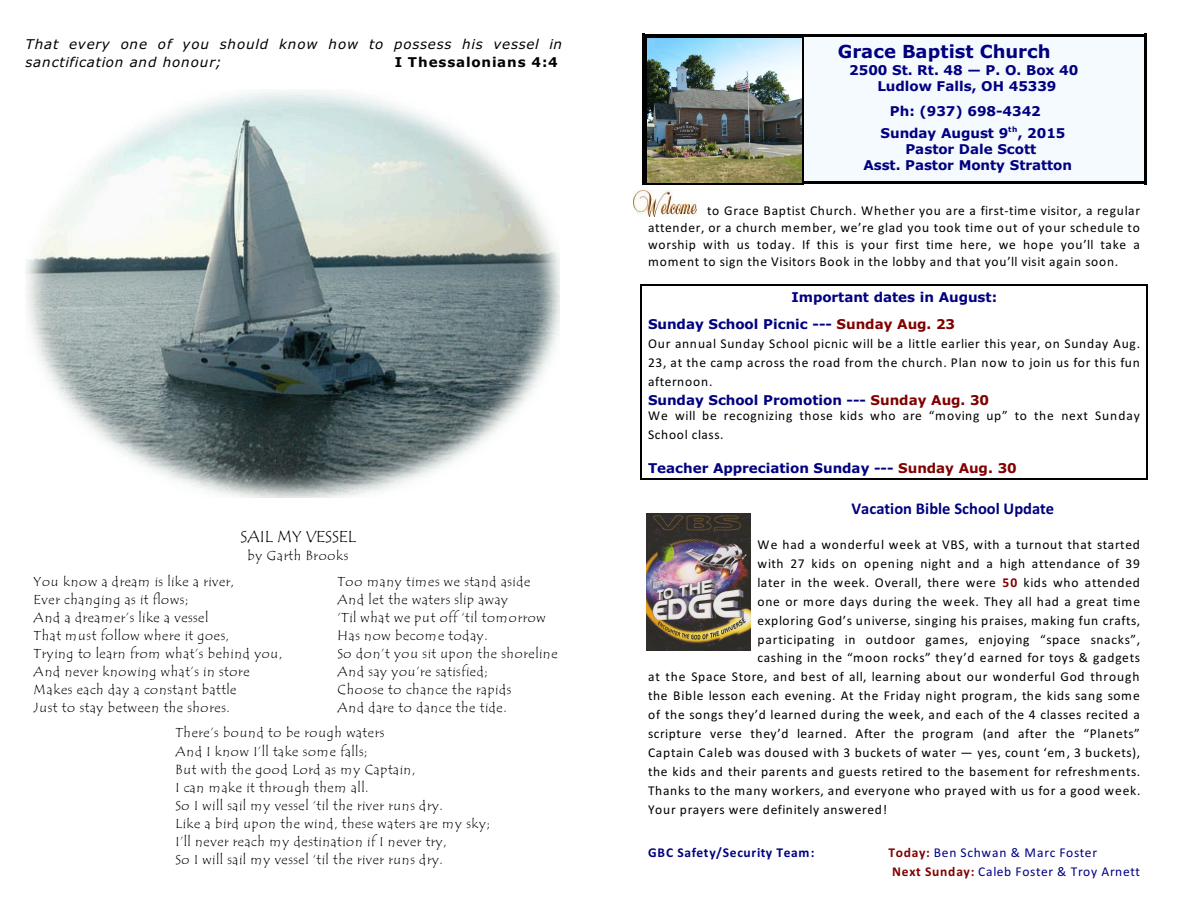
<style>
.page{position:relative;width:1188px;height:918px;background:#fff}
.page>*{position:absolute;margin:0;border:0;box-sizing:border-box;transform-origin:0 0}
.t1{font:700 18px "Verdana";letter-spacing:.005em;color:#000080}
.t2{font:700 16.5px "Calibri";letter-spacing:.005em;color:#000080}
.t3{font:16.5px "Tempus Sans ITC";letter-spacing:.005em;color:#000}
.t4{font:13.5px/17px "Calibri";letter-spacing:.055em;color:#000;text-align:justify}
.t5{font:13.5px/18.1px "Tempus Sans ITC";letter-spacing:.05em;color:#000}
.t6{font:700 13.5px/16.4px "Verdana";color:#000080;text-align:center}
.t7{font:italic 13.5px/17.9px "Verdana";letter-spacing:.055em;color:#000}
.t8{font:13.5px/18.9px "Calibri";letter-spacing:.055em;color:#000080}
.t9{font:700 13.5px "Calibri";letter-spacing:.055em;color:#000080}
.t10{font:700 13.5px "Verdana";letter-spacing:.065em;color:#000}
.t11{font:italic 13.5px "Tempus Sans ITC";letter-spacing:.055em;color:#000}
.t12{font:700 7.5px "Verdana";color:#000080}
.s1{color:#800000}
.s2{font-weight:700;color:#800000}
</style>
<div class="page">
<img style="left:25px;top:90px;width:534px;height:407px">
<div style="left:642px;top:34px;width:504px;height:26px;background:#f5faff"></div>
<hr style="left:642px;top:34px;width:3px;height:29px;background:#000">
<hr style="left:1144px;top:34px;width:2px;height:29px;background:#000">
<hr style="left:642px;top:34px;width:504px;height:2px;background:#000">
<div style="left:642px;top:61px;width:504px;height:16px;background:#f5faff"></div>
<hr style="left:642px;top:58px;width:3px;height:22px;background:#000">
<hr style="left:1144px;top:58px;width:2px;height:22px;background:#000">
<div style="left:642px;top:77px;width:504px;height:16px;background:#f5faff"></div>
<hr style="left:642px;top:74px;width:3px;height:22px;background:#000">
<hr style="left:1144px;top:74px;width:2px;height:22px;background:#000">
<div style="left:642px;top:94px;width:504px;height:8px;background:#f5faff"></div>
<hr style="left:642px;top:91px;width:3px;height:14px;background:#000">
<svg style="left:1144px;top:94px;width:2px;height:6px"></svg>
<div style="left:642px;top:103px;width:504px;height:16px;background:#f5faff"></div>
<hr style="left:642px;top:100px;width:3px;height:22px;background:#000">
<hr style="left:1144px;top:100px;width:2px;height:22px;background:#000">
<div style="left:642px;top:119px;width:504px;height:21px;background:#f5faff"></div>
<hr style="left:642px;top:116px;width:3px;height:27px;background:#000">
<hr style="left:1144px;top:116px;width:2px;height:27px;background:#000">
<div style="left:642px;top:140px;width:504px;height:16px;background:#f5faff"></div>
<hr style="left:642px;top:137px;width:3px;height:22px;background:#000">
<hr style="left:1144px;top:137px;width:2px;height:22px;background:#000">
<div style="left:642px;top:157px;width:504px;height:27px;background:#f5faff"></div>
<hr style="left:642px;top:154px;width:3px;height:30px;background:#000">
<hr style="left:1144px;top:154px;width:2px;height:30px;background:#000">
<hr style="left:642px;top:182px;width:504px;height:2px;background:#000">
<hr style="left:641px;top:285px;width:507px;height:1px;background:#000">
<svg style="left:641px;top:286px;width:1px;height:46px"></svg>
<svg style="left:1147px;top:286px;width:1px;height:46px"></svg>
<hr style="left:641px;top:332px;width:1px;height:61px;background:#000">
<hr style="left:1147px;top:332px;width:1px;height:61px;background:#000">
<svg style="left:641px;top:393px;width:1px;height:22px"></svg>
<svg style="left:1147px;top:393px;width:1px;height:22px"></svg>
<hr style="left:641px;top:415px;width:1px;height:41px;background:#000">
<hr style="left:1147px;top:415px;width:1px;height:41px;background:#000">
<svg style="left:641px;top:456px;width:1px;height:22px"></svg>
<svg style="left:1147px;top:456px;width:1px;height:22px"></svg>
<hr style="left:641px;top:478px;width:507px;height:1px;background:#000">
<img style="left:633px;top:191px;width:64px;height:26px">
<img style="left:646px;top:38px;width:157px;height:145px">
<hr style="left:645px;top:36px;width:1px;height:148px;background:#000">
<hr style="left:803px;top:36px;width:1px;height:148px;background:#000">
<hr style="left:645px;top:36px;width:159px;height:2px;background:#000">
<hr style="left:645px;top:183px;width:159px;height:2px;background:#000">
<img style="left:646px;top:514px;width:105px;height:136px">
<p class="t7" style="left:26px;top:36px;width:538px">That every one of you should know how to possess his vessel in sanctification and honour;</p>
<p class="t10" style="left:395px;top:56px;width:164px">I Thessalonians 4:4</p>
<p class="t3" style="left:241px;top:527px;width:117px">SAIL MY VESSEL</p>
<p class="t11" style="left:248px;top:548px;width:103px">by Garth Brooks</p>
<p class="t5" style="left:34px;top:572px;width:202px">You know a dream is like a river,</p>
<p class="t5" style="left:338px;top:572px;width:194px">Too many times we stand aside</p>
<p class="t5" style="left:34px;top:591px;width:156px">Ever changing as it flows;</p>
<p class="t5" style="left:338px;top:591px;width:172px">And let the waters slip away</p>
<p class="t5" style="left:34px;top:609px;width:176px">And a dreamer’s like a vessel</p>
<p class="t5" style="left:337px;top:609px;width:210px">‘Til what we put off ‘til tomorrow</p>
<p class="t5" style="left:34px;top:627px;width:197px">That must follow where it goes,</p>
<p class="t5" style="left:337px;top:627px;width:152px">Has now become today.</p>
<p class="t5" style="left:34px;top:645px;width:250px">Trying to learn from what’s behind you,</p>
<p class="t5" style="left:338px;top:645px;width:222px">So don’t you sit upon the shoreline</p>
<p class="t5" style="left:34px;top:663px;width:217px">And never knowing what’s in store</p>
<p class="t5" style="left:338px;top:663px;width:152px">And say you’re satisfied;</p>
<p class="t5" style="left:34px;top:681px;width:204px">Makes each day a constant battle</p>
<p class="t5" style="left:337px;top:681px;width:176px">Choose to chance the rapids</p>
<p class="t5" style="left:34px;top:699px;width:198px">Just to stay between the shores.</p>
<p class="t5" style="left:176px;top:696px;width:333px;line-height:25.2px;text-indent:162px">And dare to dance the tide.<br>There’s bound to be rough waters</p>
<p class="t5" style="left:176px;top:743px;width:316px">And I know I’ll take some falls;<br>But with the good Lord as my Captain,<br>I can make it through them all.<br>So I will sail my vessel ‘til the river runs dry.<br>Like a bird upon the wind, these waters are my sky; I’ll never reach my destination if I never try,<br>So I will sail my vessel ‘til the river runs dry.</p>
<h1 class="t1" style="left:838px;top:44px;width:215px">Grace Baptist Church</h1>
<p class="t6" style="left:849px;top:63px;width:231px">2500 St. Rt. 48 — P. O. Box 40<br>Ludlow Falls, OH 45339</p>
<p class="t6" style="left:881px;top:102px;width:186px;line-height:21px;text-align:left;text-indent:9px">Ph: (937) 698-4342<br>Sunday August 9 , 2015</p>
<p class="t12" style="left:1008px;top:126px;width:11px">th</p>
<p class="t6" style="left:863px;top:142px;width:210px">Pastor Dale Scott<br>Asst. Pastor Monty Stratton</p>
<p class="t4" style="left:648px;top:203px;width:494px;text-indent:59px">to Grace Baptist Church. Whether you are a first-time visitor, a regular attender, or a church member, we’re glad you took time out of your schedule to worship with us today. If this is your first time here, we hope you’ll take a moment to sign the Visitors Book in the lobby and that you’ll visit again soon.</p>
<p class="t6" style="left:648px;top:284px;width:351px;line-height:27.3px;text-align:left;text-indent:143px">Important dates in August:<br>Sunday School Picnic --- <span class="s1">Sunday Aug. 23</span></p>
<p class="t4" style="left:648px;top:335px;width:494px;line-height:18.9px">Our annual Sunday School picnic will be a little earlier this year, on Sunday Aug.<br>23, at the camp across the road from the church. Plan now to join us for this fun afternoon.</p>
<p class="t6" style="left:648px;top:393px;width:343px">Sunday School Promotion --- <span class="s1">Sunday Aug. 30</span></p>
<p class="t4" style="left:648px;top:407px;width:493px;line-height:18.9px">We will be recognizing those kids who are “moving up” to the next Sunday<br>School class.</p>
<p class="t6" style="left:648px;top:461px;width:370px">Teacher Appreciation Sunday --- <span class="s1">Sunday Aug. 30</span></p>
<p class="t2" style="left:852px;top:502px;width:204px">Vacation Bible School Update</p>
<p class="t4" style="left:757px;top:537px;width:384px">We had a wonderful week at VBS, with a turnout that started</p>
<p class="t4" style="left:757px;top:556px;width:384px">with 27 kids on opening night and a high attendance of 39</p>
<p class="t4" style="left:757px;top:575px;width:384px">later in the week. Overall, there were <span class="s2">50</span> kids who attended</p>
<p class="t4" style="left:757px;top:594px;width:384px">one or more days during the week. They all had a great time</p>
<p class="t4" style="left:757px;top:613px;width:384px">exploring God’s universe, singing his praises, making fun crafts,</p>
<p class="t4" style="left:757px;top:632px;width:384px">participating in outdoor games, enjoying “space snacks”,</p>
<p class="t4" style="left:757px;top:651px;width:384px">cashing in the “moon rocks” they’d earned for toys &amp; gadgets</p>
<p class="t4" style="left:648px;top:669px;width:493px">at the Space Store, and best of all, learning about our wonderful God through</p>
<p class="t4" style="left:648px;top:688px;width:493px">the Bible lesson each evening. At the Friday night program, the kids sang some</p>
<p class="t4" style="left:648px;top:707px;width:493px">of the songs they’d learned during the week, and each of the 4 classes recited a</p>
<p class="t4" style="left:648px;top:726px;width:493px">scripture verse they’d learned. After the program (and after the “Planets”</p>
<p class="t4" style="left:648px;top:745px;width:494px">Captain Caleb was doused with 3 buckets of water — yes, count ‘em, 3 buckets),</p>
<p class="t4" style="left:648px;top:764px;width:494px">the kids and their parents and guests retired to the basement for refreshments.</p>
<p class="t4" style="left:648px;top:783px;width:494px">Thanks to the many workers, and everyone who prayed with us for a good week.</p>
<p class="t4" style="left:648px;top:802px;width:241px">Your prayers were definitely answered!</p>
<p class="t9" style="left:648px;top:847px;width:168px">GBC Safety/Security Team:</p>
<p class="t8" style="left:888px;top:844px;width:253px"><span class="s2">Today:</span> Ben Schwan &amp; Marc Foster<br><span class="s2">Next Sunday:</span> Caleb Foster &amp; Troy Arnett</p>
</div>
